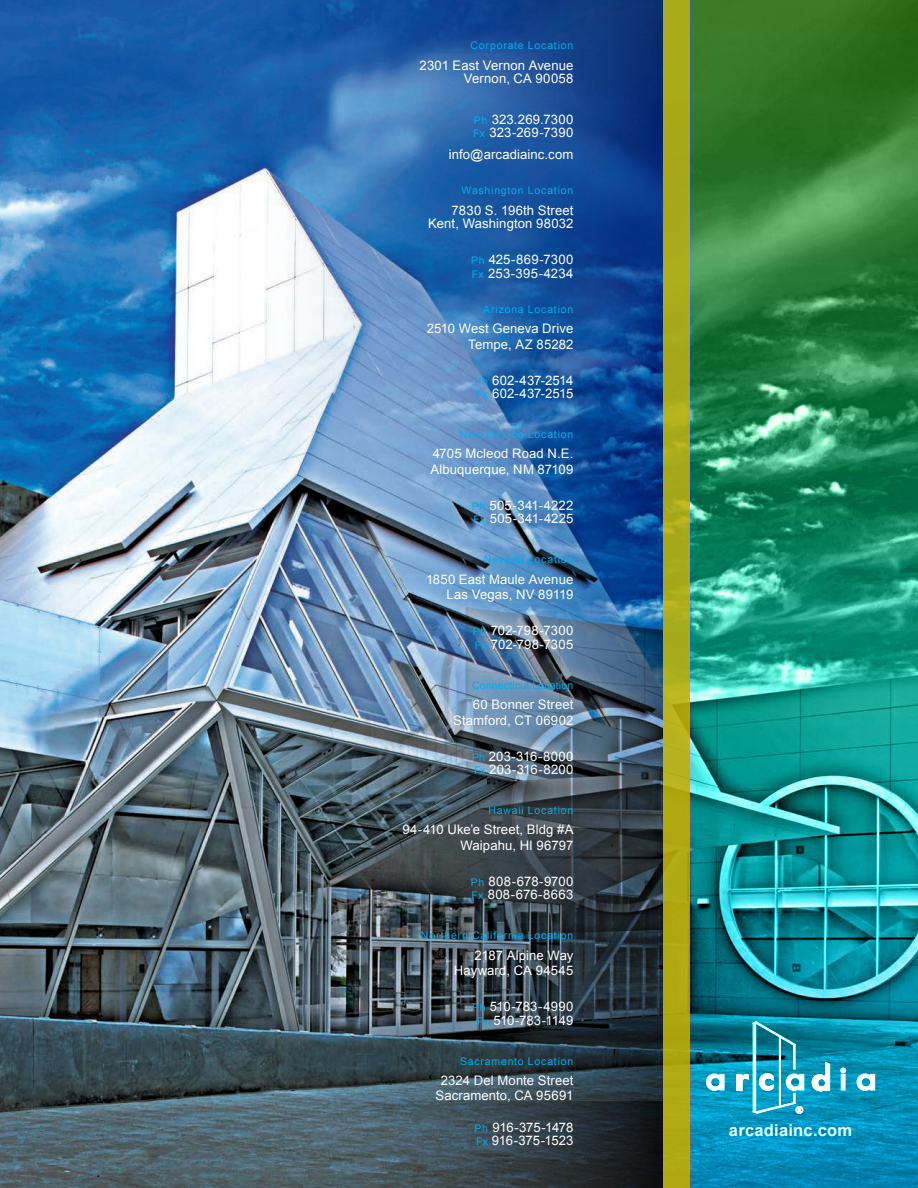
<style>
.page{position:relative;width:918px;height:1188px;background:#fff}
.page>*{position:absolute;margin:0;border:0;box-sizing:border-box;transform-origin:0 0}
.Bullet_Points_P{font:700 16.5px "Arial";letter-spacing:.015em;color:#fff}
.Bullet_Points_P-2{font:13.2px/13.5px "Arial";letter-spacing:.01em;color:#fff}
.Bullet_Points_P-3{font:13.2px/13.5px "Arial";letter-spacing:-.015em;color:#fff}
.Bullet_Points_P-4{font:10.5px "Arial";letter-spacing:.075em;color:#00aeef}
.Bullet_Points_P-5{font:10.5px "Arial";letter-spacing:.02em;color:#00aeef}
.s1{font-size:10.5px;color:#00aeef}
</style>
<div class="page">
<img style="left:0;top:0;width:691px;height:1188px">
<svg style="left:242px;top:1100px;width:421px;height:88px;background:#3c4c53"></svg>
<img style="left:242px;top:0;width:421px;height:1100px">
<div style="left:663px;top:0;width:26px;height:1188px;background:linear-gradient(to bottom,#a8aa1c,#b1aa12)"></div>
<img style="left:691px;top:0;width:227px;height:1188px">
<p class="Bullet_Points_P-4" style="left:471px;top:39px;width:104px">Corporate Location</p>
<p class="Bullet_Points_P-2" style="left:420px;top:58px;width:155px;text-align:right">2301 East Vernon Avenue<br>Vernon, CA 90058</p>
<p class="Bullet_Points_P-2" style="left:473px;top:112px;width:102px"><span class="s1">Ph</span> 323.269.7300<br><span class="s1">Fx</span> 323-269-7390</p>
<p class="Bullet_Points_P-2" style="left:449px;top:148px;width:126px">info@arcadiainc.com</p>
<p class="Bullet_Points_P-4" style="left:462px;top:184px;width:113px">Washington Location</p>
<p class="Bullet_Points_P-2" style="left:428px;top:203px;width:147px;text-align:right">7830 S. 196th Street<br>Kent, Washington 98032</p>
<p class="Bullet_Points_P-2" style="left:471px;top:253px;width:104px"><span class="s1">Ph</span> 425-869-7300<br><span class="s1">Fx</span> 253-395-4234</p>
<p class="Bullet_Points_P-4" style="left:483px;top:302px;width:92px">Arizona Location</p>
<p class="Bullet_Points_P-2" style="left:427px;top:322px;width:148px">2510 West Geneva Drive</p>
<p class="Bullet_Points_P-2" style="left:468px;top:338px;width:107px">Tempe, AZ 85282</p>
<p class="Bullet_Points_P-2" style="left:474px;top:373px;width:100px"><span class="s1">Ph</span> 602-437-2514<br><span class="s1">Fx</span> 602-437-2515</p>
<p class="Bullet_Points_P-4" style="left:460px;top:428px;width:115px">New Mexico Location</p>
<p class="Bullet_Points_P-2" style="left:433px;top:447px;width:142px">4705 Mcleod Road N.E.</p>
<p class="Bullet_Points_P-2" style="left:430px;top:463px;width:144px">Albuquerque, NM 87109</p>
<p class="Bullet_Points_P-2" style="left:472px;top:499px;width:103px"><span class="s1">Ph</span> 505-341-4222<br><span class="s1">Fx</span> 505-341-4225</p>
<p class="Bullet_Points_P-4" style="left:484px;top:553px;width:91px">Nevada Location</p>
<p class="Bullet_Points_P-2" style="left:426px;top:572px;width:149px">1850 East Maule Avenue</p>
<p class="Bullet_Points_P-2" style="left:447px;top:588px;width:128px">Las Vegas, NV 89119</p>
<p class="Bullet_Points_P-2" style="left:473px;top:624px;width:102px"><span class="s1">Ph</span> 702-798-7300<br><span class="s1">Fx</span> 702-798-7305</p>
<p class="Bullet_Points_P-5" style="left:472px;top:678px;width:103px">Connecticut Location</p>
<p class="Bullet_Points_P-2" style="left:473px;top:698px;width:102px">60 Bonner Street</p>
<p class="Bullet_Points_P-2" style="left:453px;top:713px;width:122px">Stamford, CT 06902</p>
<p class="Bullet_Points_P-2" style="left:472px;top:749px;width:103px"><span class="s1">Ph</span> 203-316-8000<br><span class="s1">Fx</span> 203-316-8200</p>
<p class="Bullet_Points_P-4" style="left:488px;top:803px;width:86px">Hawaii Location</p>
<p class="Bullet_Points_P-2" style="left:402px;top:823px;width:173px">94-410 Uke’e Street, Bldg #A</p>
<p class="Bullet_Points_P-2" style="left:460px;top:839px;width:114px">Waipahu, HI 96797</p>
<p class="Bullet_Points_P-2" style="left:471px;top:875px;width:104px"><span class="s1">Ph</span> 808-678-9700<br><span class="s1">Fx</span> 808-676-8663</p>
<p class="Bullet_Points_P-4" style="left:421px;top:929px;width:154px">Northern California Location</p>
<p class="Bullet_Points_P-2" style="left:475px;top:948px;width:100px">2187 Alpine Way</p>
<p class="Bullet_Points_P-2" style="left:454px;top:964px;width:121px">Hayward, CA 94545</p>
<p class="Bullet_Points_P-2" style="left:472px;top:1000px;width:103px;text-align:center"><span class="s1">Ph</span> 510-783-4990<br><span class="s1">Fx</span> 510-783-1149</p>
<p class="Bullet_Points_P-4" style="left:460px;top:1054px;width:115px">Sacramento Location</p>
<p class="Bullet_Points_P-2" style="left:441px;top:1074px;width:134px">2324 Del Monte Street</p>
<p class="Bullet_Points_P-2" style="left:436px;top:1089px;width:139px">Sacramento, CA 95691</p>
<p class="Bullet_Points_P-3" style="left:475px;top:1121px;width:100px"><span class="s1">Ph</span> 916-375-1478<br><span class="s1">Fx</span> 916-375-1523</p>
<p class="Bullet_Points_P" style="left:729px;top:1119px;width:125px">arcadiainc.com</p>
</div>
